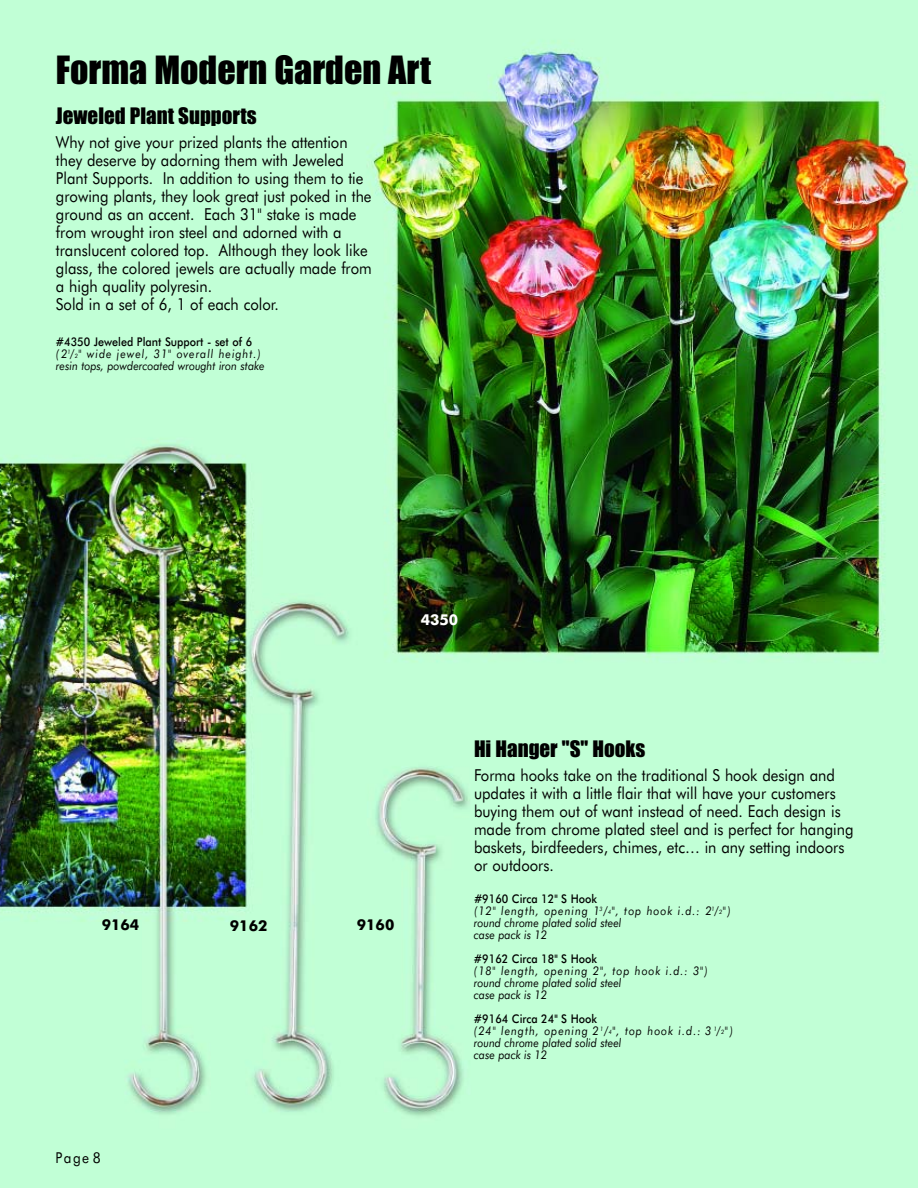
<style>
.page{position:relative;width:918px;height:1188px;background:#fff}
.page>*{position:absolute;margin:0;border:0;box-sizing:border-box;transform-origin:0 0}
.t1{font:36px "Impact";color:#000}
.t2{font:21px "Impact";color:#000}
.t3{font:16.5px/18px "Futura BT";color:#000;scale:.9 1}
.t4{font:700 15px "Futura BT";color:#000}
.t5{font:15px "Futura BT";color:#000;scale:.9 1}
.t6{font:700 15px "Futura BT";color:#fff}
.t7{font:italic 12px/12px "Futura BT";color:#000;scale:.9 1}
.t8{font:500 12px "Futura BT";color:#000;scale:.9 1}
.s1{font-weight:500;font-style:normal}
.s2{font-size:6px}
</style>
<div class="page">
<img style="left:0;top:0;width:918px;height:1188px">
<h1 class="t1" style="left:56px;top:58px;width:377px">Forma Modern Garden Art</h1>
<p class="t2" style="left:56px;top:109px;width:202px">Jeweled Plant Supports</p>
<p class="t3" style="left:56px;top:135px;width:353px">Why not give your prized plants the attention they deserve by adorning them with Jeweled Plant Supports. In addition to using them to tie growing plants, they look great just poked in the ground as an accent. Each 31" stake is made from wrought iron steel and adorned with a translucent colored top. Although they look like glass, the colored jewels are actually made from a high quality polyresin.<br>Sold in a set of 6, 1 of each color.</p>
<p class="t7" style="left:56px;top:337px;width:233px"><span class="s1">#4350 Jeweled Plant Support - set of 6 </span>(2<sup>1</sup>/<span class="s2">2</span>" wide jewel, 31" overall height.) resin tops, powdercoated wrought iron stake</p>
<p class="t4" style="left:102px;top:918px;width:39px">9164</p>
<p class="t4" style="left:230px;top:919px;width:39px">9162</p>
<p class="t5" style="left:56px;top:1152px;width:52px">Page 8</p>
<p class="t6" style="left:421px;top:614px;width:39px">4350</p>
<p class="t4" style="left:357px;top:918px;width:39px">9160</p>
<p class="t2" style="left:474px;top:742px;width:173px">Hi Hanger "S" Hooks</p>
<p class="t3" style="left:474px;top:768px;width:423px">Forma hooks take on the traditional S hook design and updates it with a little flair that will have your customers buying them out of want instead of need. Each design is made from chrome plated steel and is perfect for hanging baskets, birdfeeders, chimes, etc… in any setting indoors or outdoors.</p>
<p class="t7" style="left:474px;top:894px;width:287px"><span class="s1">#9160 Circa 12" S Hook<br></span>(12" length, opening 1<sup>3</sup>/<span class="s2">4</span>", top hook i.d.: 2<sup>1</sup>/<span class="s2">2</span>") round chrome plated solid steel<br>case pack is 12</p>
<p class="t8" style="left:474px;top:954px;width:138px">#9162 Circa 18" S Hook</p>
<p class="t7" style="left:474px;top:966px;width:261px">(18" length, opening 2", top hook i.d.: 3") round chrome plated solid steel<br>case pack is 12</p>
<p class="t7" style="left:474px;top:1014px;width:289px"><span class="s1">#9164 Circa 24" S Hook<br></span>(24" length, opening 2 <sup>1</sup>/<span class="s2">4</span>", top hook i.d.: 3 <sup>1</sup>/<span class="s2">2</span>") round chrome plated solid steel<br>case pack is 12</p>
</div>
